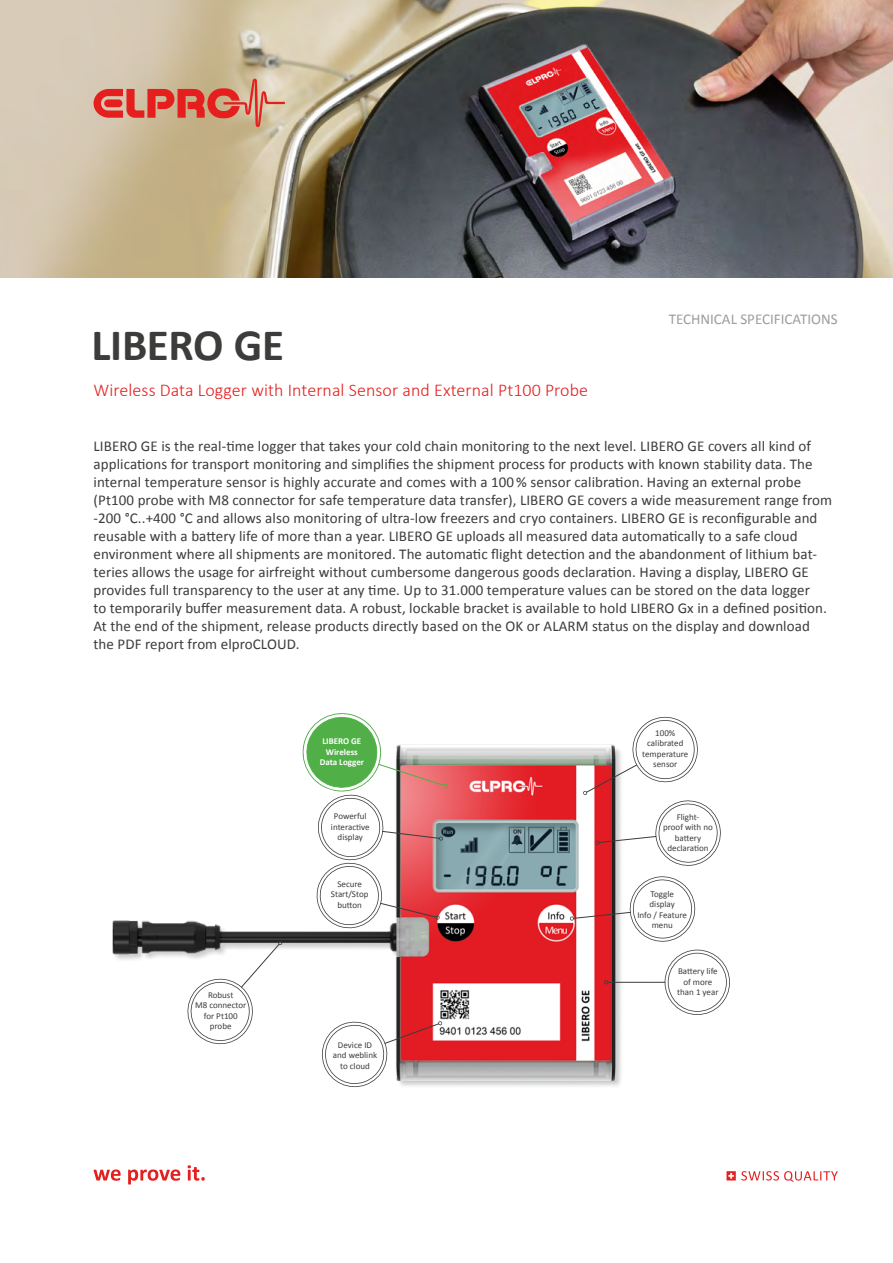
<style>
.page{position:relative;width:893px;height:1263px;background:#fff}
.page>*{position:absolute;margin:0;border:0;box-sizing:border-box;transform-origin:0 0}
.t1{font:700 45px "Calibri";letter-spacing:-.005em;color:#3c3c3b}
.t2{font:300 18px "Calibri";letter-spacing:.005em;color:#e41f1e}
.t3{font:15px/18px "Calibri";letter-spacing:.005em;color:#3c3c3b}
.t4{font:15px "Calibri";color:#9d9d9c}
.t5{font:9px/10.5px "Calibri";color:#3c3c3b;text-align:center}
.t6{font:700 9px/10.5px "Calibri";color:#fff;text-align:center}
</style>
<div class="page">
<img style="left:0;top:0;width:893px;height:277px">
<svg style="left:94px;top:79px;width:191px;height:48px;background:#d58c75"></svg>
<svg style="left:94px;top:1165px;width:111px;height:19px"></svg>
<svg style="left:726px;top:1171px;width:112px;height:11px"></svg>
<img style="left:112px;top:744px;width:512px;height:342px">
<svg style="left:665px;top:950px;width:65px;height:65px"></svg>
<hr style="left:608px;top:982px;width:57px;height:1px;background:#3c3c3b">
<svg style="left:604px;top:980px;width:4px;height:4px"></svg>
<svg style="left:318px;top:1017px;width:124px;height:71px"></svg>
<svg style="left:184px;top:941px;width:98px;height:107px"></svg>
<svg style="left:298px;top:713px;width:151px;height:218px"></svg>
<svg style="left:570px;top:875px;width:126px;height:68px"></svg>
<svg style="left:583px;top:716px;width:138px;height:151px"></svg>
<h1 class="t1" style="left:91px;top:317px;width:194px">LIBERO GE</h1>
<p class="t2" style="left:94px;top:378px;width:496px">Wireless Data Logger with Internal Sensor and External Pt100 Probe</p>
<p class="t4" style="left:669px;top:310px;width:170px">TECHNICAL SPECIFICATIONS</p>
<p class="t3" style="left:94px;top:436px;width:740px">LIBERO GE is the real-time logger that takes your cold chain monitoring to the next level. LIBERO GE covers all kind of applications for transport monitoring and simplifies the shipment process for products with known stability data. The internal temperature sensor is highly accurate and comes with a 100% sensor calibration. Having an external probe (Pt100 probe with M8 connector for safe temperature data transfer), LIBERO GE covers a wide measurement range from -200 °C..+400 °C and allows also monitoring of ultra-low freezers and cryo containers. LIBERO GE is reconfigurable and reusable with a battery life of more than a year. LIBERO GE uploads all measured data automatically to a safe cloud environment where all shipments are monitored. The automatic flight detection and the abandonment of lithium bat&shy;teries allows the usage for airfreight without cumbersome dangerous goods declaration. Having a display, LIBERO GE provides full transparency to the user at any time. Up to 31.000 temperature values can be stored on the data logger<br>to temporarily buffer measurement data. A robust, lockable bracket is available to hold LIBERO Gx in a defined position.<br>At the end of the shipment, release products directly based on the OK or ALARM status on the display and download the PDF report from elproCLOUD.</p>
<p class="t5" style="left:195px;top:989px;width:53px">Robust<br>M8 connector for Pt100 probe</p>
<p class="t6" style="left:320px;top:736px;width:46px">LIBERO GE<br>Wireless<br>Data Logger</p>
<p class="t5" style="left:331px;top:811px;width:40px">Powerful interactive display</p>
<p class="t5" style="left:331px;top:878px;width:39px">Secure<br>Start/Stop button</p>
<p class="t5" style="left:333px;top:1039px;width:46px">Device ID and weblink to cloud</p>
<p class="t5" style="left:642px;top:727px;width:48px">100% calibrated temperature sensor</p>
<p class="t5" style="left:663px;top:811px;width:51px">Flight-<br>proof with no battery declaration</p>
<p class="t5" style="left:637px;top:888px;width:51px">Toggle display<br>Info / Feature menu</p>
<p class="t5" style="left:677px;top:965px;width:43px">Battery life of more than 1 year</p>
</div>
